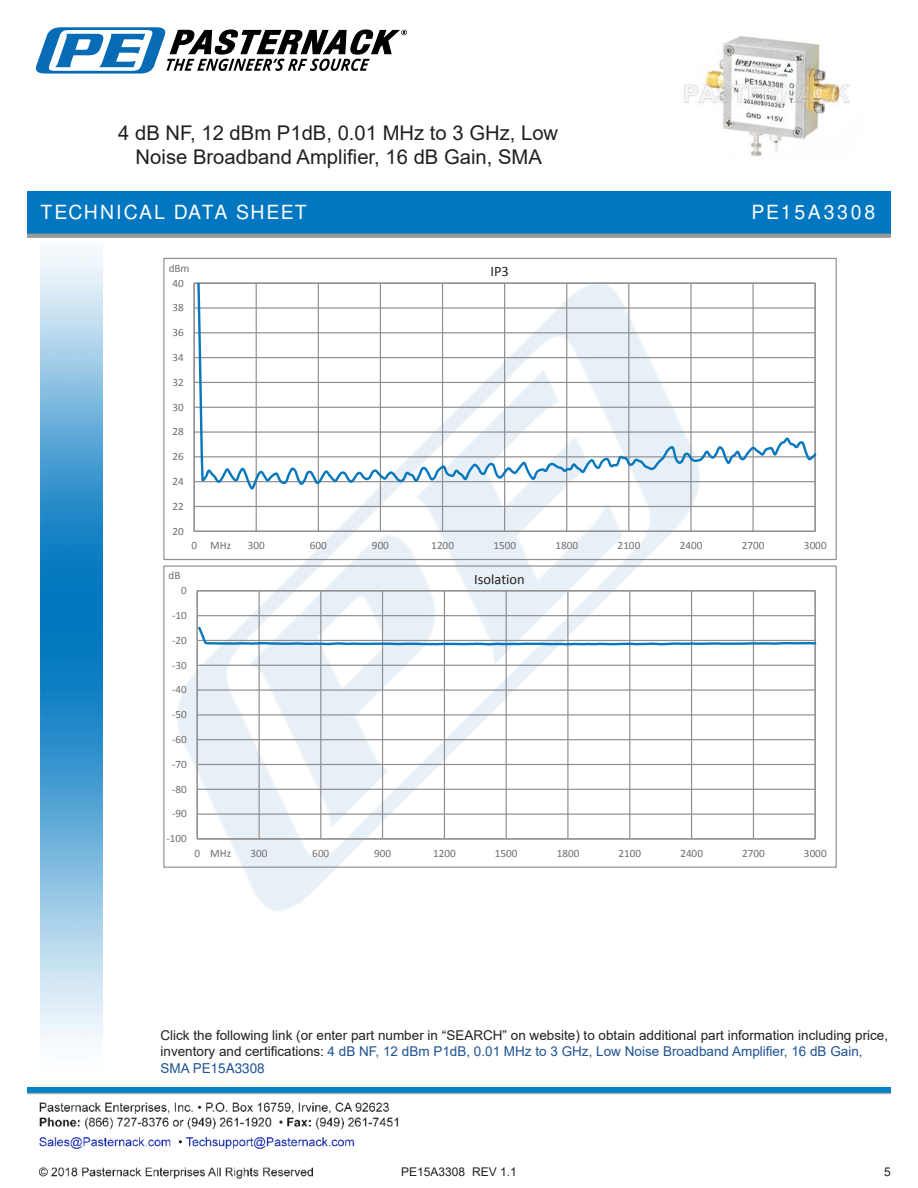
<style>
.page{position:relative;width:918px;height:1188px;background:#fff}
.page>*{position:absolute;margin:0;border:0;box-sizing:border-box;transform-origin:0 0}
.t1{font:20.25px/24.3px "Arial";color:#221f1f;text-align:center}
.t2{font:900 19.5px "Arial";letter-spacing:.055em;color:#fff}
.t3{font:900 19.5px "Arial";letter-spacing:.14em;color:#fff}
.t4{font:14.4px "Calibri";color:#221f1f}
.t5{font:13.5px/16.2px "Arial";color:#221f1f}
.t6{font:12px "Arial";color:#221f1f}
.t7{font:11.1px "Calibri";letter-spacing:.01em;color:#6f6d6d}
.s1{color:#1f5392}
</style>
<div class="page">
<img style="left:39px;top:1102px;width:360px;height:77px">
<img style="left:40px;top:246px;width:62px;height:795px">
<img style="left:95px;top:246px;width:726px;height:724px">
<img style="left:27px;top:1088px;width:864px;height:7px">
<img style="left:27px;top:191px;width:864px;height:47px">
<svg style="left:35px;top:27px;width:372px;height:47px"></svg>
<img style="left:684px;top:36px;width:166px;height:121px">
<hr style="left:194px;top:506px;width:621px;height:1px;background:#908f8f">
<hr style="left:256px;top:283px;width:1px;height:248px;background:#908f8f">
<hr style="left:318px;top:283px;width:1px;height:248px;background:#908f8f">
<hr style="left:380px;top:283px;width:1px;height:248px;background:#908f8f">
<hr style="left:442px;top:283px;width:1px;height:248px;background:#908f8f">
<hr style="left:504px;top:283px;width:1px;height:248px;background:#908f8f">
<hr style="left:566px;top:283px;width:1px;height:248px;background:#908f8f">
<hr style="left:628px;top:283px;width:1px;height:248px;background:#908f8f">
<hr style="left:690px;top:283px;width:2px;height:248px;background:#908f8f">
<hr style="left:752px;top:283px;width:2px;height:248px;background:#908f8f">
<hr style="left:194px;top:283px;width:1px;height:248px;background:#908f8f">
<svg style="left:195px;top:283px;width:621px;height:207px"></svg>
<hr style="left:197px;top:813px;width:618px;height:2px;background:#908f8f">
<hr style="left:197px;top:789px;width:618px;height:1px;background:#908f8f">
<hr style="left:197px;top:764px;width:618px;height:1px;background:#908f8f">
<hr style="left:197px;top:739px;width:618px;height:1px;background:#908f8f">
<hr style="left:197px;top:714px;width:618px;height:1px;background:#908f8f">
<hr style="left:197px;top:689px;width:618px;height:2px;background:#908f8f">
<hr style="left:197px;top:665px;width:618px;height:1px;background:#908f8f">
<hr style="left:197px;top:615px;width:618px;height:1px;background:#908f8f">
<hr style="left:259px;top:591px;width:1px;height:248px;background:#908f8f">
<hr style="left:320px;top:591px;width:1px;height:248px;background:#908f8f">
<hr style="left:382px;top:591px;width:1px;height:248px;background:#908f8f">
<hr style="left:444px;top:591px;width:1px;height:248px;background:#908f8f">
<hr style="left:506px;top:591px;width:1px;height:248px;background:#908f8f">
<hr style="left:567px;top:591px;width:2px;height:248px;background:#908f8f">
<hr style="left:629px;top:591px;width:1px;height:248px;background:#908f8f">
<hr style="left:691px;top:591px;width:1px;height:248px;background:#908f8f">
<hr style="left:753px;top:591px;width:1px;height:248px;background:#908f8f">
<div style="left:197px;top:590px;width:619px;height:250px;border:1px solid #908f8f"></div>
<hr style="left:197px;top:591px;width:1px;height:248px;background:#908f8f">
<svg style="left:198px;top:625px;width:618px;height:22px"></svg>
<h1 class="t1" style="left:118px;top:120px;width:442px">4 dB NF, 12 dBm P1dB, 0.01 MHz to 3 GHz, Low<br>Noise Broadband Ampli昀椀er, 16 dB Gain, SMA</h1>
<h2 class="t2" style="left:40px;top:201px;width:268px">TECHNICAL DATA SHEET</h2>
<h2 class="t3" style="left:751px;top:201px;width:125px">PE15A3308</h2>
<p class="t7" style="left:169px;top:261px;width:22px">dBm</p>
<p class="t7" style="left:172px;top:276px;width:13px">40</p>
<p class="t7" style="left:172px;top:301px;width:13px">38</p>
<p class="t7" style="left:172px;top:325px;width:13px">36</p>
<p class="t7" style="left:172px;top:350px;width:13px">34</p>
<p class="t7" style="left:172px;top:375px;width:13px">32</p>
<p class="t7" style="left:172px;top:400px;width:13px">30</p>
<p class="t7" style="left:172px;top:425px;width:13px">28</p>
<p class="t7" style="left:172px;top:450px;width:13px">26</p>
<p class="t7" style="left:172px;top:474px;width:13px">24</p>
<p class="t7" style="left:172px;top:499px;width:13px">22</p>
<p class="t7" style="left:172px;top:524px;width:13px">20</p>
<p class="t4" style="left:490px;top:262px;width:20px">IP3</p>
<p class="t7" style="left:169px;top:569px;width:13px">dB</p>
<p class="t7" style="left:210px;top:538px;width:22px">MHz</p>
<p class="t7" style="left:191px;top:539px;width:7px">0</p>
<p class="t7" style="left:248px;top:539px;width:18px">300</p>
<p class="t7" style="left:310px;top:539px;width:19px">600</p>
<p class="t7" style="left:372px;top:539px;width:18px">900</p>
<p class="t7" style="left:431px;top:539px;width:24px">1200</p>
<p class="t7" style="left:493px;top:539px;width:24px">1500</p>
<p class="t7" style="left:556px;top:539px;width:24px">1800</p>
<p class="t7" style="left:618px;top:539px;width:24px">2100</p>
<p class="t7" style="left:680px;top:539px;width:24px">2400</p>
<p class="t7" style="left:742px;top:539px;width:24px">2700</p>
<p class="t7" style="left:804px;top:539px;width:24px">3000</p>
<p class="t4" style="left:474px;top:570px;width:52px">Isolation</p>
<p class="t7" style="left:181px;top:583px;width:7px">0</p>
<p class="t7" style="left:172px;top:608px;width:16px">-10</p>
<p class="t7" style="left:172px;top:633px;width:16px">-20</p>
<p class="t7" style="left:172px;top:658px;width:16px">-30</p>
<p class="t7" style="left:172px;top:683px;width:16px">-40</p>
<p class="t7" style="left:172px;top:708px;width:16px">-50</p>
<p class="t7" style="left:172px;top:732px;width:16px">-60</p>
<p class="t7" style="left:172px;top:757px;width:16px">-70</p>
<p class="t7" style="left:172px;top:782px;width:16px">-80</p>
<p class="t7" style="left:172px;top:807px;width:16px">-90</p>
<p class="t7" style="left:166px;top:832px;width:22px">-100</p>
<p class="t7" style="left:210px;top:846px;width:22px">MHz</p>
<p class="t7" style="left:194px;top:846px;width:7px">0</p>
<p class="t7" style="left:251px;top:846px;width:19px">300</p>
<p class="t7" style="left:312px;top:846px;width:19px">600</p>
<p class="t7" style="left:374px;top:846px;width:19px">900</p>
<p class="t7" style="left:433px;top:846px;width:24px">1200</p>
<p class="t7" style="left:495px;top:846px;width:24px">1500</p>
<p class="t7" style="left:557px;top:846px;width:24px">1800</p>
<p class="t7" style="left:619px;top:846px;width:24px">2100</p>
<p class="t7" style="left:680px;top:846px;width:24px">2400</p>
<p class="t7" style="left:742px;top:846px;width:24px">2700</p>
<p class="t7" style="left:804px;top:846px;width:24px">3000</p>
<p class="t5" style="left:160px;top:1027px;width:729px">Click the following link (or enter part number in “SEARCH” on website) to obtain additional part information including price, inventory and certi昀椀cations: <span class="s1">4 dB NF, 12 dBm P1dB, 0.01 MHz to 3 GHz, Low Noise Broadband Ampli昀椀er, 16 dB Gain,<br>SMA PE15A3308</span></p>
<p class="t6" style="left:401px;top:1163px;width:117px">PE15A3308 REV 1.1</p>
<p class="t6" style="left:884px;top:1167px;width:8px">5</p>
</div>
